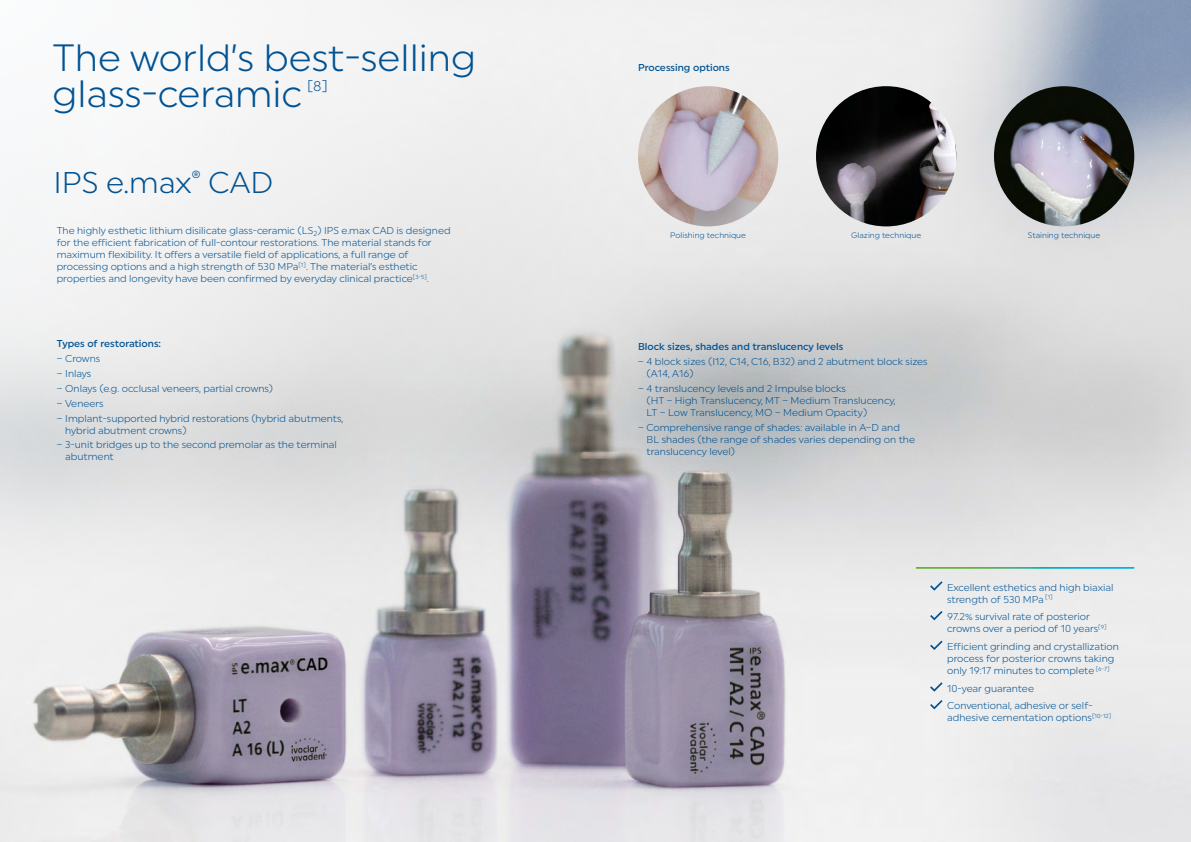
<style>
.page{position:relative;width:1191px;height:842px;background:#fff}
.page>*{position:absolute;margin:0;border:0;box-sizing:border-box;transform-origin:0 0}
.HL_1_24pt{font:38px/36.1px "Uniform Pro Ivoclar Lgt";color:#005293}
.HL_1_24pt-2{font:30px "Uniform Pro Ivoclar Lgt";color:#005293}
.HL_1_24pt-3{font:14px "Uniform Pro Ivoclar Lgt";color:#005293}
.t1{font:10px/12px "Uniform Pro Ivoclar Lgt";color:#005293}
.HL_1_24pt-4{font:500 10px "Uniform Pro Ivoclar";color:#005293}
.t2{font:8px "Uniform Pro Ivoclar Lgt";color:#005293}
</style>
<div class="page">
<img style="left:0;top:0;width:1191px;height:842px">
<hr style="left:916px;top:567px;width:218px;height:2px;background:#fff">
<svg style="left:930px;top:581px;width:12px;height:10px"></svg>
<svg style="left:930px;top:611px;width:12px;height:9px"></svg>
<svg style="left:930px;top:641px;width:12px;height:9px"></svg>
<svg style="left:930px;top:682px;width:12px;height:10px"></svg>
<svg style="left:930px;top:700px;width:12px;height:9px"></svg>
<img style="left:638px;top:86px;width:140px;height:140px;border-radius:70px">
<img style="left:816px;top:86px;width:140px;height:140px;border-radius:70px">
<img style="left:994px;top:86px;width:140px;height:140px;border-radius:70px">
<p class="HL_1_24pt" style="left:52px;top:39px;width:425px">The world’s best-selling glass-ceramic</p>
<p class="HL_1_24pt-3" style="left:307px;top:78px;width:22px">[8]</p>
<p class="HL_1_24pt-2" style="left:53px;top:165px;width:221px">IPS e.max<sup>®</sup> CAD</p>
<p class="t1" style="left:57px;top:225px;width:395px">The highly esthetic lithium disilicate glass-ceramic (LS<sub>2</sub>) IPS e.max CAD is designed for the efficient fabrication of full-contour restorations. The material stands for maximum flexibility. It offers a versatile field of applications, a full range of processing options and a high strength of 530 MPa<sup>[1]</sup>. The material’s esthetic properties and longevity have been confirmed by everyday clinical practice<sup>[3-5]</sup>.</p>
<p class="HL_1_24pt-4" style="left:57px;top:338px;width:106px">Types of restorations:</p>
<p class="t1" style="left:57px;top:353px;width:45px">– Crowns</p>
<p class="t1" style="left:57px;top:367px;width:36px">– Inlays</p>
<p class="t1" style="left:57px;top:382px;width:218px">– Onlays (e.g. occlusal veneers, partial crowns)</p>
<p class="t1" style="left:57px;top:397px;width:48px">– Veneers</p>
<p class="t1" style="left:65px;top:412px;width:279px;text-indent:-9px">– Implant-supported hybrid restorations (hybrid abutments, hybrid abutment crowns)</p>
<p class="t1" style="left:65px;top:439px;width:273px;text-indent:-9px">– 3-unit bridges up to the second premolar as the terminal abutment</p>
<p class="HL_1_24pt-4" style="left:638px;top:62px;width:93px">Processing options</p>
<p class="t2" style="left:670px;top:230px;width:77px">Polishing technique</p>
<p class="t2" style="left:851px;top:230px;width:72px">Glazing technique</p>
<p class="t2" style="left:1028px;top:230px;width:74px">Staining technique</p>
<p class="HL_1_24pt-4" style="left:638px;top:341px;width:207px">Block sizes, shades and translucency levels</p>
<p class="t1" style="left:646px;top:356px;width:283px;text-indent:-9px">– 4 block sizes (I12, C14, C16, B32) and 2 abutment block sizes (A14, A16)</p>
<p class="t1" style="left:646px;top:382px;width:251px;text-indent:-9px">– 4 translucency levels and 2 Impulse blocks<br>(HT – High Translucency, MT – Medium Translucency,<br>LT – Low Translucency, MO – Medium Opacity)</p>
<p class="t1" style="left:646px;top:421px;width:270px;text-indent:-9px">– Comprehensive range of shades: available in A–D and<br>BL shades (the range of shades varies depending on the translucency level)</p>
<p class="t1" style="left:947px;top:581px;width:168px">Excellent esthetics and high biaxial strength of 530 MPa <sup>[1]</sup></p>
<p class="t1" style="left:947px;top:611px;width:161px">97.2% survival rate of posterior crowns over a period of 10 years<sup>[9]</sup></p>
<p class="t1" style="left:947px;top:640px;width:173px">Efficient grinding and crystallization process for posterior crowns taking only 19:17 minutes to complete <sup>[6-7]</sup></p>
<p class="t1" style="left:947px;top:682px;width:88px">10-year guarantee</p>
<p class="t1" style="left:947px;top:700px;width:166px">Conventional, adhesive or self&shy;adhesive cementation options<sup>[10-12]</sup></p>
</div>
